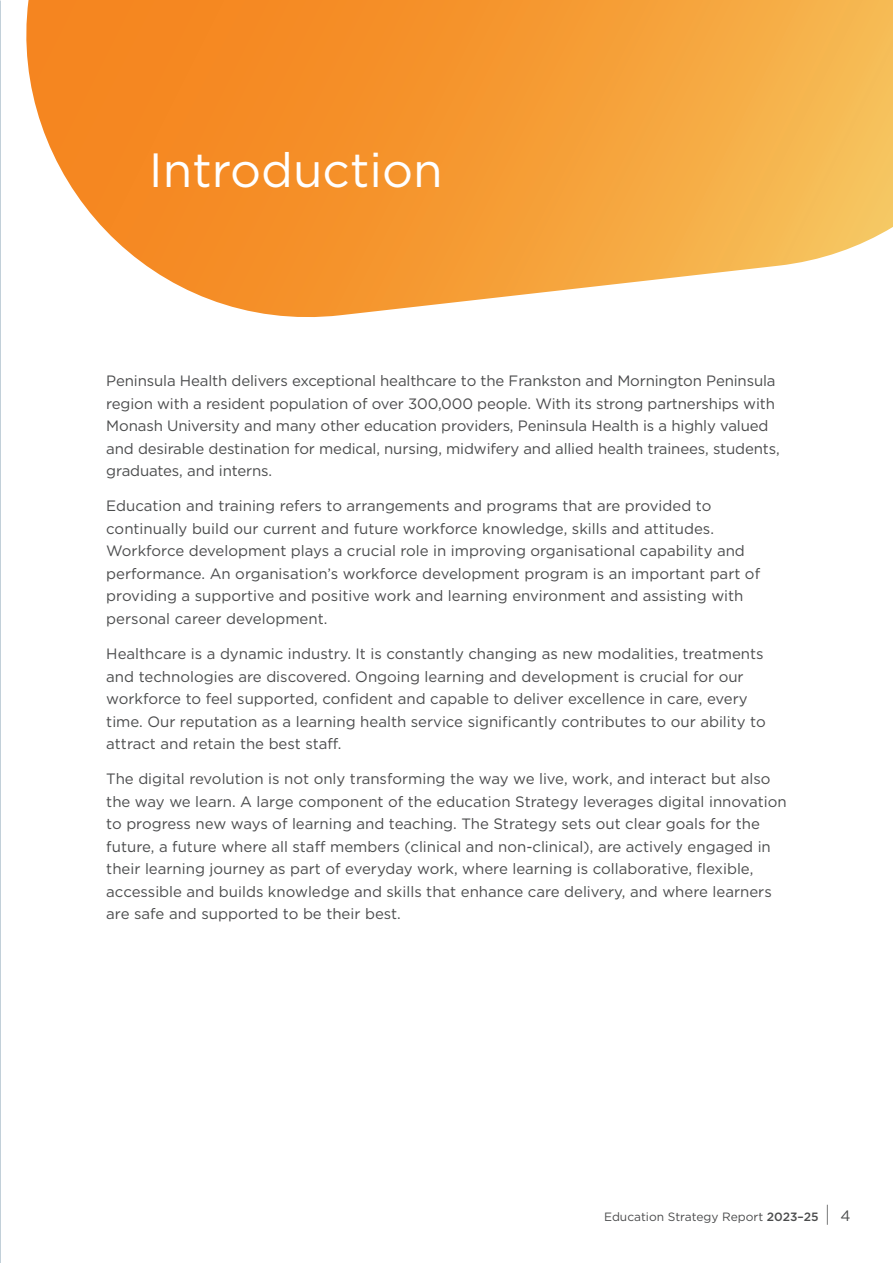
<style>
.page{position:relative;width:893px;height:1263px;background:#fff}
.page>*{position:absolute;margin:0;border:0;box-sizing:border-box;transform-origin:0 0}
.Heading{font:48px "Gotham";color:#fff}
.Body_Copy{font:15px/22.5px "Gotham";color:#4b4c4d}
.t1{font:12px "Gotham";color:#4b4c4d}
.s1{font-weight:500}
.s2{font-size:21.6px}
.s3{font-size:15px}
</style>
<div class="page">
<svg style="left:26px;top:0;width:867px;height:317px;background:#f6a950"></svg>
<p class="Heading" style="left:149px;top:140px;width:295px">Introduction</p>
<p class="Body_Copy" style="left:106px;top:369px;width:675px">Peninsula Health delivers exceptional healthcare to the Frankston and Mornington Peninsula region with a resident population of over 300,000 people. With its strong partnerships with Monash University and many other education providers, Peninsula Health is a highly valued and desirable destination for medical, nursing, midwifery and allied health trainees, students, graduates, and interns.</p>
<p class="Body_Copy" style="left:106px;top:494px;width:655px">Education and training refers to arrangements and programs that are provided to continually build our current and future workforce knowledge, skills and attitudes.<br>Workforce development plays a crucial role in improving organisational capability and performance. An organisation’s workforce development program is an important part of providing a supportive and positive work and learning environment and assisting with personal career development.</p>
<p class="Body_Copy" style="left:106px;top:642px;width:661px">Healthcare is a dynamic industry. It is constantly changing as new modalities, treatments and technologies are discovered. Ongoing learning and development is crucial for our workforce to feel supported, confident and capable to deliver excellence in care, every time. Our reputation as a learning health service significantly contributes to our ability to attract and retain the best staff.</p>
<p class="Body_Copy" style="left:106px;top:767px;width:682px">The digital revolution is not only transforming the way we live, work, and interact but also the way we learn. A large component of the education Strategy leverages digital innovation to progress new ways of learning and teaching. The Strategy sets out clear goals for the future, a future where all staff members (clinical and non-clinical), are actively engaged in their learning journey as part of everyday work, where learning is collaborative, flexible, accessible and builds knowledge and skills that enhance care delivery, and where learners are safe and supported to be their best.</p>
<p class="t1" style="left:604px;top:1209px;width:248px">Education Strategy Report <span class="s1">2023–25</span> <span class="s2">|</span> <span class="s3">4</span></p>
</div>
